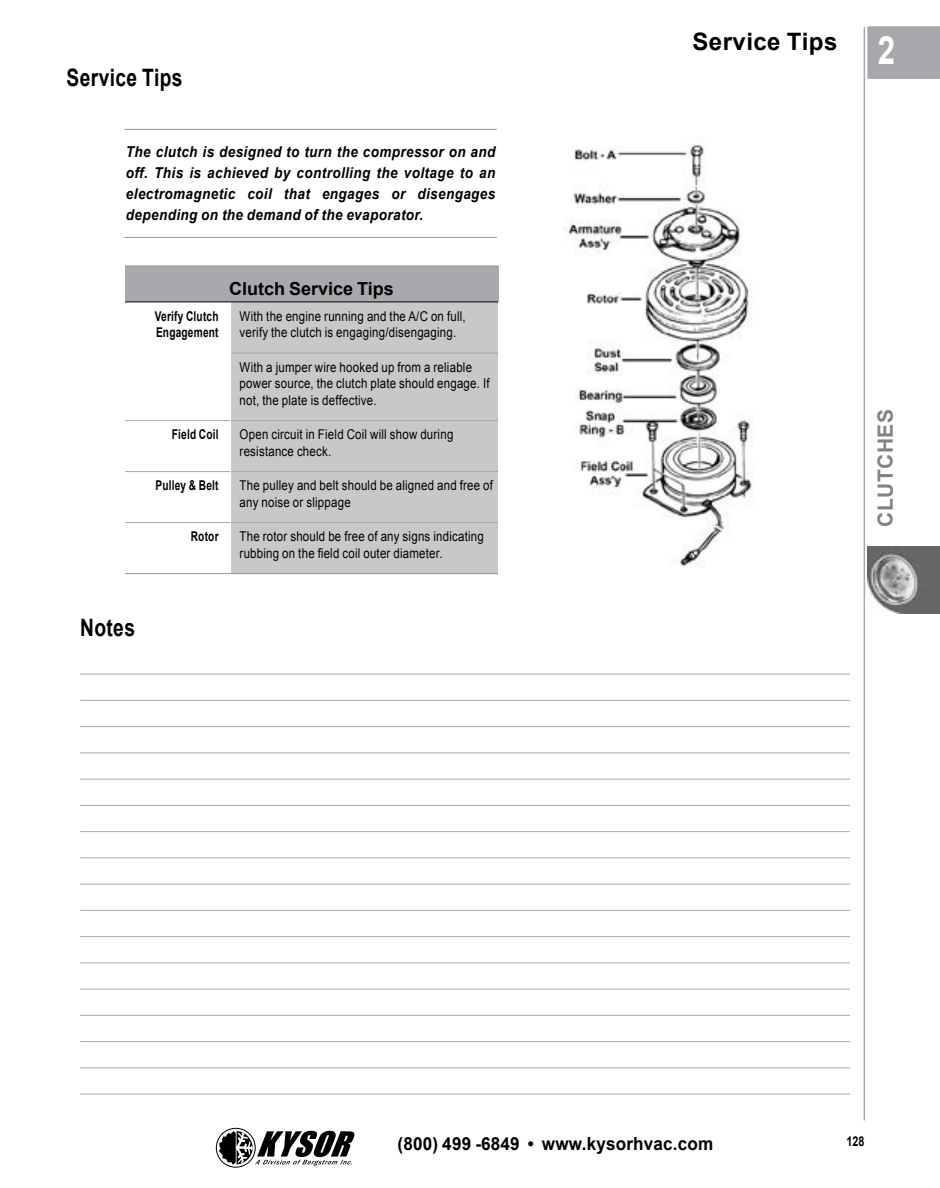
<style>
.page{position:relative;width:940px;height:1188px;background:#fff}
.page>*{position:absolute;margin:0;border:0;box-sizing:border-box;transform-origin:0 0}
.t1{font:700 39px "Arial";color:#fff;scale:.8 1}
.t2{font:700 24px "Arial";letter-spacing:.02em;color:#000;scale:.8 1}
.t3{font:700 24px "Arial";letter-spacing:.02em;color:#000}
.t4{font:700 21px "Arial";letter-spacing:.02em;color:#808285}
.t5{font:700 18px "Arial";letter-spacing:.01em;color:#000;scale:.95 1}
.t6{font:700 18px "Arial";letter-spacing:.01em;color:#000}
.t7{font:italic 700 15px/21px "Arial";letter-spacing:.03em;color:#000;text-align:justify;scale:.9 1}
.t8{font:13.5px/16.5px "Arial";letter-spacing:.02em;color:#000;scale:.85 1}
.t9{font:700 13.5px/16.5px "Arial";letter-spacing:.02em;color:#000;scale:.75 1}
.t10{font:700 13.5px "Arial";letter-spacing:.02em;color:#000;scale:.8 1}
</style>
<div class="page">
<div style="left:867px;top:26px;width:73px;height:53px;background:#a7a9ac"></div>
<hr style="left:863px;top:27px;width:2px;height:1093px;background:#a7a9ac">
<img style="left:867px;top:546px;width:73px;height:68px">
<svg style="left:216px;top:1128px;width:39px;height:39px"></svg>
<div style="left:216px;top:1128px;width:40px;height:40px;border:1px solid #000;border-radius:50%"></div>
<svg style="left:219px;top:1131px;width:135px;height:35px"></svg>
<svg style="left:80px;top:673px;width:770px;height:421px"></svg>
<hr style="left:80px;top:674px;width:770px;height:1px;background:#a7a9ac">
<hr style="left:80px;top:700px;width:770px;height:1px;background:#a7a9ac">
<hr style="left:80px;top:726px;width:770px;height:1px;background:#a7a9ac">
<hr style="left:80px;top:753px;width:770px;height:1px;background:#a7a9ac">
<hr style="left:80px;top:779px;width:770px;height:1px;background:#a7a9ac">
<hr style="left:80px;top:805px;width:770px;height:1px;background:#a7a9ac">
<hr style="left:80px;top:831px;width:770px;height:1px;background:#a7a9ac">
<hr style="left:80px;top:858px;width:770px;height:1px;background:#a7a9ac">
<hr style="left:80px;top:884px;width:770px;height:1px;background:#a7a9ac">
<hr style="left:80px;top:910px;width:770px;height:1px;background:#a7a9ac">
<hr style="left:80px;top:936px;width:770px;height:1px;background:#a7a9ac">
<hr style="left:80px;top:963px;width:770px;height:1px;background:#a7a9ac">
<hr style="left:80px;top:989px;width:770px;height:1px;background:#a7a9ac">
<hr style="left:80px;top:1015px;width:770px;height:1px;background:#a7a9ac">
<hr style="left:80px;top:1041px;width:770px;height:1px;background:#a7a9ac">
<hr style="left:80px;top:1068px;width:770px;height:1px;background:#a7a9ac">
<hr style="left:80px;top:1094px;width:770px;height:1px;background:#a7a9ac">
<img style="left:563px;top:145px;width:191px;height:422px">
<div style="left:125px;top:266px;width:373px;height:36px;background:#a7a9ac"></div>
<div style="left:231px;top:303px;width:267px;height:270px;background:#c7c8ca"></div>
<hr style="left:231px;top:353px;width:267px;height:1px;background:#a7a9ac">
<hr style="left:125px;top:420px;width:105px;height:1px;background:#a7a9ac">
<hr style="left:231px;top:420px;width:267px;height:1px;background:#a7a9ac">
<hr style="left:125px;top:471px;width:105px;height:1px;background:#a7a9ac">
<hr style="left:231px;top:471px;width:267px;height:1px;background:#a7a9ac">
<hr style="left:125px;top:522px;width:105px;height:1px;background:#a7a9ac">
<hr style="left:231px;top:522px;width:267px;height:1px;background:#a7a9ac">
<hr style="left:125px;top:573px;width:106px;height:1px;background:#939598">
<hr style="left:231px;top:573px;width:267px;height:1px;background:#939598">
<hr style="left:125px;top:266px;width:106px;height:1px;background:#939598">
<hr style="left:231px;top:266px;width:267px;height:1px;background:#939598">
<hr style="left:125px;top:302px;width:106px;height:1px;background:#000">
<hr style="left:231px;top:302px;width:267px;height:1px;background:#000">
<hr style="left:124px;top:129px;width:373px;height:1px;background:#939598">
<hr style="left:124px;top:237px;width:373px;height:1px;background:#939598">
<h2 class="t2" style="left:67px;top:62px;width:146px">Service Tips</h2>
<p class="t7" style="left:126px;top:142px;width:412px">The clutch is designed to turn the compressor on and off. This is achieved by controlling the voltage to an electromagnetic coil that engages or disengages depending on the demand of the evaporator.</p>
<h3 class="t6" style="left:229px;top:277px;width:166px">Clutch Service Tips</h3>
<p class="t9" style="left:155px;top:308px;width:87px">Verify Clutch<br>Engagement</p>
<p class="t8" style="left:240px;top:308px;width:267px">With the engine running and the A/C on full, verify the clutch is engaging/disengaging.</p>
<p class="t8" style="left:240px;top:359px;width:296px">With a jumper wire hooked up from a reliable power source, the clutch plate should engage. If not, the plate is deffective.</p>
<p class="t9" style="left:172px;top:427px;width:64px">Field Coil</p>
<p class="t8" style="left:240px;top:426px;width:253px">Open circuit in Field Coil will show during resistance check.</p>
<p class="t9" style="left:155px;top:478px;width:86px">Pulley &amp; Belt</p>
<p class="t8" style="left:240px;top:477px;width:300px">The pulley and belt should be aligned and free of any noise or slippage</p>
<p class="t9" style="left:191px;top:529px;width:39px">Rotor</p>
<p class="t8" style="left:240px;top:528px;width:289px">The rotor should be free of any signs indicating rubbing on the field coil outer diameter.</p>
<h2 class="t2" style="left:80px;top:611px;width:70px">Notes</h2>
<h2 class="t3" style="left:692px;top:25px;width:146px">Service Tips</h2>
<h1 class="t1" style="left:878px;top:24px;width:23px">2</h1>
<h3 class="t4" style="left:871px;top:526px;width:119px;rotate:-90deg">Clutches</h3>
<h3 class="t5" style="left:397px;top:1132px;width:334px">(800) 499 -6849 • www.kysorhvac.com</h3>
<p class="t10" style="left:846px;top:1132px;width:24px">128</p>
</div>
